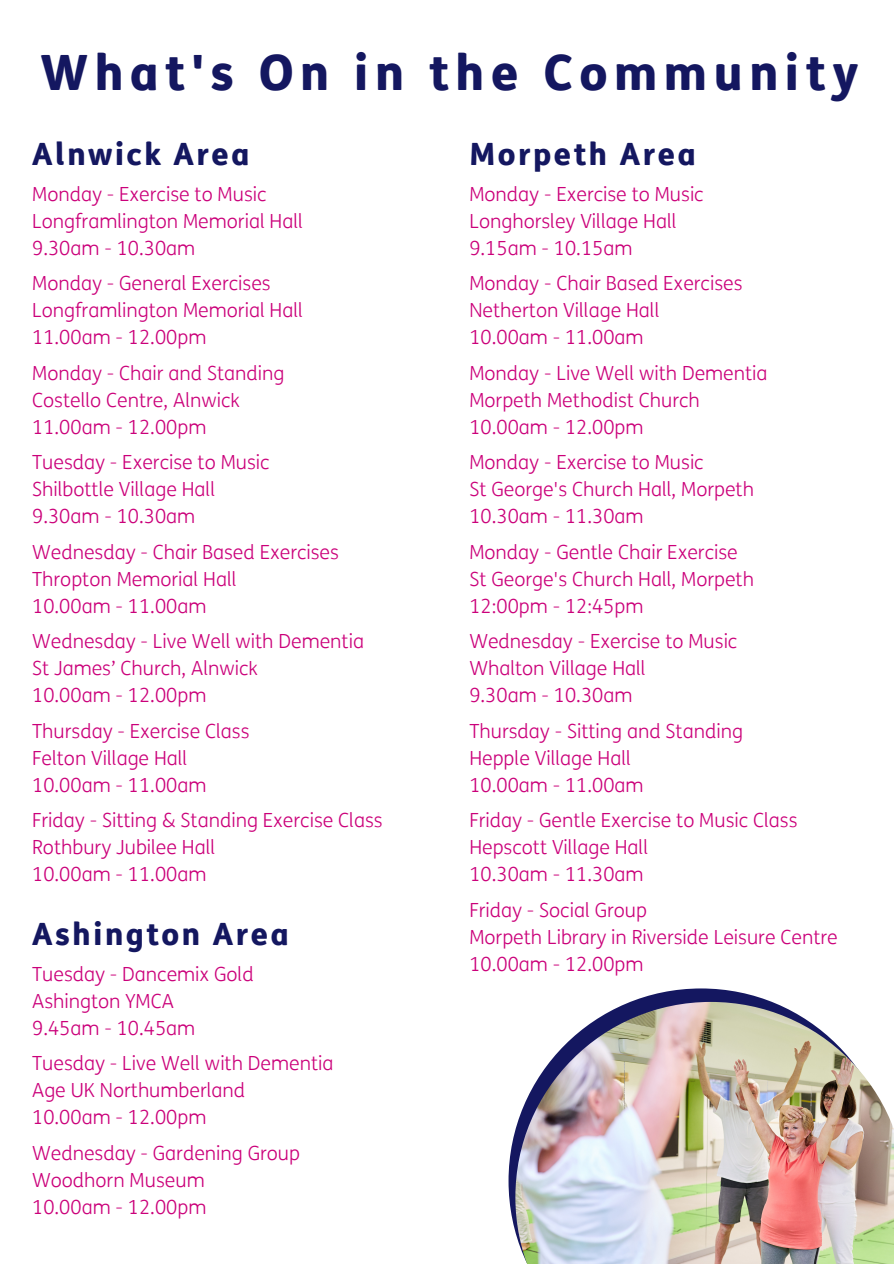
<style>
.page{position:relative;width:894px;height:1264px;background:#fff}
.page>*{position:absolute;margin:0;border:0;box-sizing:border-box;transform-origin:0 0}
.t1{font:800 48.75px "FS Me";letter-spacing:.135em;color:#141760}
.t2{font:800 30.75px "FS Me";letter-spacing:.08em;color:#141760}
.t3{font:300 19.5px "FS Me";color:#cb007a}
</style>
<div class="page">
<svg style="left:508px;top:988px;width:262px;height:242px"></svg>
<img style="left:515px;top:1001px;width:378px;height:262px">
<h2 class="t1" style="left:40px;top:42px;width:819px">What's On in the Community</h2>
<p class="t2" style="left:32px;top:135px;width:219px">Alnwick Area</p>
<p class="t3" style="left:32px;top:183px;width:236px">Monday - Exercise to Music</p>
<p class="t3" style="left:32px;top:210px;width:272px">Longframlington Memorial Hall</p>
<p class="t3" style="left:32px;top:237px;width:164px">9.30am - 10.30am</p>
<p class="t3" style="left:32px;top:272px;width:240px">Monday - General Exercises</p>
<p class="t3" style="left:32px;top:299px;width:272px">Longframlington Memorial Hall</p>
<p class="t3" style="left:32px;top:326px;width:176px">11.00am - 12.00pm</p>
<p class="t3" style="left:32px;top:362px;width:253px">Monday - Chair and Standing</p>
<p class="t3" style="left:32px;top:389px;width:209px">Costello Centre, Alnwick</p>
<p class="t3" style="left:32px;top:416px;width:176px">11.00am - 12.00pm</p>
<p class="t3" style="left:32px;top:451px;width:239px">Tuesday - Exercise to Music</p>
<p class="t3" style="left:32px;top:478px;width:184px">Shilbottle Village Hall</p>
<p class="t3" style="left:32px;top:505px;width:164px">9.30am - 10.30am</p>
<p class="t3" style="left:32px;top:540px;width:308px">Wednesday - Chair Based Exercises</p>
<p class="t3" style="left:32px;top:567px;width:206px">Thropton Memorial Hall</p>
<p class="t3" style="left:32px;top:594px;width:176px">10.00am - 11.00am</p>
<p class="t2" style="left:469px;top:135px;width:228px">Morpeth Area</p>
<p class="t3" style="left:469px;top:183px;width:236px">Monday - Exercise to Music</p>
<p class="t3" style="left:469px;top:210px;width:209px">Longhorsley Village Hall</p>
<p class="t3" style="left:469px;top:237px;width:164px">9.15am - 10.15am</p>
<p class="t3" style="left:469px;top:272px;width:274px">Monday - Chair Based Exercises</p>
<p class="t3" style="left:469px;top:299px;width:191px">Netherton Village Hall</p>
<p class="t3" style="left:469px;top:326px;width:176px">10.00am - 11.00am</p>
<p class="t3" style="left:469px;top:362px;width:299px">Monday - Live Well with Dementia</p>
<p class="t3" style="left:469px;top:389px;width:232px">Morpeth Methodist Church</p>
<p class="t3" style="left:469px;top:416px;width:176px">10.00am - 12.00pm</p>
<p class="t3" style="left:469px;top:451px;width:236px">Monday - Exercise to Music</p>
<h2 class="t3" style="left:469px;top:478px;width:286px">St George's Church Hall, Morpeth</h2>
<p class="t3" style="left:469px;top:505px;width:176px">10.30am - 11.30am</p>
<p class="t3" style="left:469px;top:540px;width:270px">Monday - Gentle Chair Exercise</p>
<p class="t3" style="left:469px;top:567px;width:286px">St George's Church Hall, Morpeth</p>
<p class="t3" style="left:469px;top:594px;width:175px">12:00pm - 12:45pm</p>
<p class="t3" style="left:32px;top:630px;width:333px">Wednesday - Live Well with Dementia</p>
<p class="t3" style="left:32px;top:657px;width:227px">St James’ Church, Alnwick</p>
<p class="t3" style="left:32px;top:684px;width:176px">10.00am - 12.00pm</p>
<p class="t3" style="left:32px;top:719px;width:219px">Thursday - Exercise Class</p>
<p class="t3" style="left:32px;top:746px;width:157px">Felton Village Hall</p>
<p class="t3" style="left:32px;top:773px;width:176px">10.00am - 11.00am</p>
<p class="t3" style="left:32px;top:809px;width:352px">Friday - Sitting &amp; Standing Exercise Class</p>
<p class="t3" style="left:32px;top:836px;width:184px">Rothbury Jubilee Hall</p>
<p class="t3" style="left:32px;top:863px;width:176px">10.00am - 11.00am</p>
<p class="t2" style="left:32px;top:915px;width:258px">Ashington Area</p>
<p class="t3" style="left:32px;top:962px;width:223px">Tuesday - Dancemix Gold</p>
<p class="t3" style="left:32px;top:989px;width:143px">Ashington YMCA</p>
<p class="t3" style="left:32px;top:1016px;width:164px">9.45am - 10.45am</p>
<p class="t3" style="left:32px;top:1052px;width:303px">Tuesday - Live Well with Dementia</p>
<p class="t3" style="left:32px;top:1079px;width:214px">Age UK Northumberland</p>
<p class="t3" style="left:32px;top:1106px;width:176px">10.00am - 12.00pm</p>
<p class="t3" style="left:32px;top:1141px;width:269px">Wednesday - Gardening Group</p>
<p class="t3" style="left:32px;top:1168px;width:174px">Woodhorn Museum</p>
<p class="t3" style="left:32px;top:1195px;width:176px">10.00am - 12.00pm</p>
<p class="t3" style="left:469px;top:630px;width:269px">Wednesday - Exercise to Music</p>
<p class="t3" style="left:469px;top:657px;width:178px">Whalton Village Hall</p>
<h2 class="t3" style="left:469px;top:684px;width:164px">9.30am - 10.30am</h2>
<p class="t3" style="left:469px;top:719px;width:275px">Thursday - Sitting and Standing</p>
<p class="t3" style="left:469px;top:746px;width:163px">Hepple Village Hall</p>
<p class="t3" style="left:469px;top:773px;width:176px">10.00am - 11.00am</p>
<p class="t3" style="left:469px;top:809px;width:329px">Friday - Gentle Exercise to Music Class</p>
<p class="t3" style="left:469px;top:836px;width:180px">Hepscott Village Hall</p>
<p class="t3" style="left:469px;top:863px;width:176px">10.30am - 11.30am</p>
<p class="t3" style="left:469px;top:898px;width:179px">Friday - Social Group</p>
<p class="t3" style="left:469px;top:925px;width:370px">Morpeth Library in Riverside Leisure Centre</p>
<p class="t3" style="left:469px;top:952px;width:176px">10.00am - 12.00pm</p>
</div>
